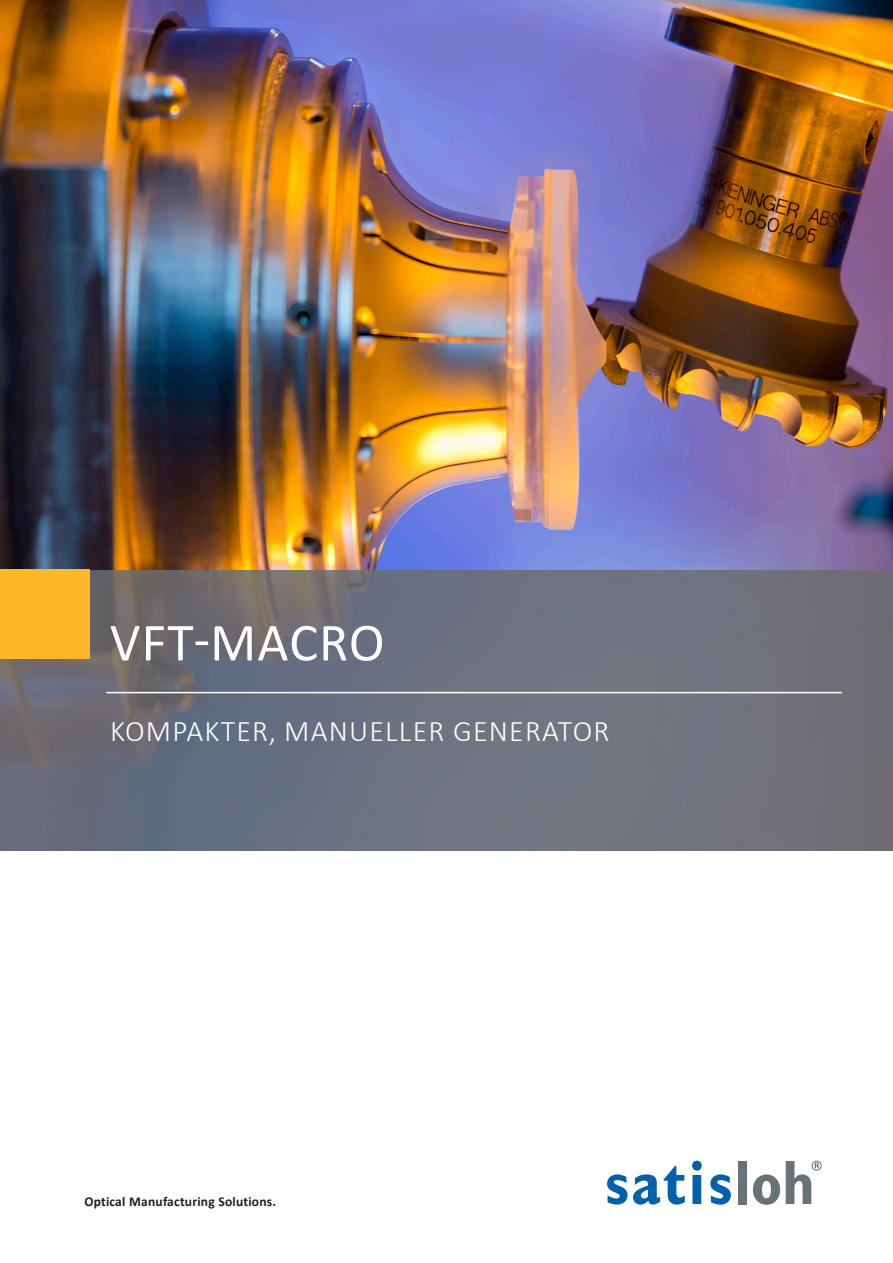
<style>
.page{position:relative;width:893px;height:1263px;background:#fff}
.page>*{position:absolute;margin:0;border:0;box-sizing:border-box;transform-origin:0 0}
.t1{font:54px "Calibri";letter-spacing:.02em;color:#fff}
.t2{font:300 30px "Calibri";letter-spacing:.04em;color:#fff}
.t3{font:700 13.5px "Calibri";letter-spacing:.015em;color:#231f20}
</style>
<div class="page">
<img style="left:0;top:0;width:893px;height:570px">
<svg style="left:0;top:570px;width:893px;height:280px;background:#6d707b"></svg>
<div style="left:0;top:570px;width:89px;height:89px;background:#fcb828"></div>
<svg style="left:607px;top:1174px;width:20px;height:30px"></svg>
<svg style="left:633px;top:1166px;width:52px;height:38px"></svg>
<svg style="left:692px;top:1161px;width:10px;height:43px"></svg>
<svg style="left:710px;top:1174px;width:21px;height:30px"></svg>
<div style="left:738px;top:1161px;width:9px;height:43px;background:#687379"></div>
<svg style="left:753px;top:1174px;width:27px;height:31px"></svg>
<svg style="left:786px;top:1161px;width:33px;height:43px"></svg>
<div style="left:812px;top:1161px;width:9px;height:9px;border:1px solid #687379;border-radius:50%"></div>
<hr style="left:106px;top:692px;width:736px;height:1px;background:#fff">
<p class="t1" style="left:110px;top:605px;width:276px">VFT-MACRO</p>
<p class="t2" style="left:110px;top:712px;width:501px">KOMPAKTER, MANUELLER GENERATOR</p>
<p class="t3" style="left:84px;top:1191px;width:193px">Optical Manufacturing Solutions.</p>
</div>
